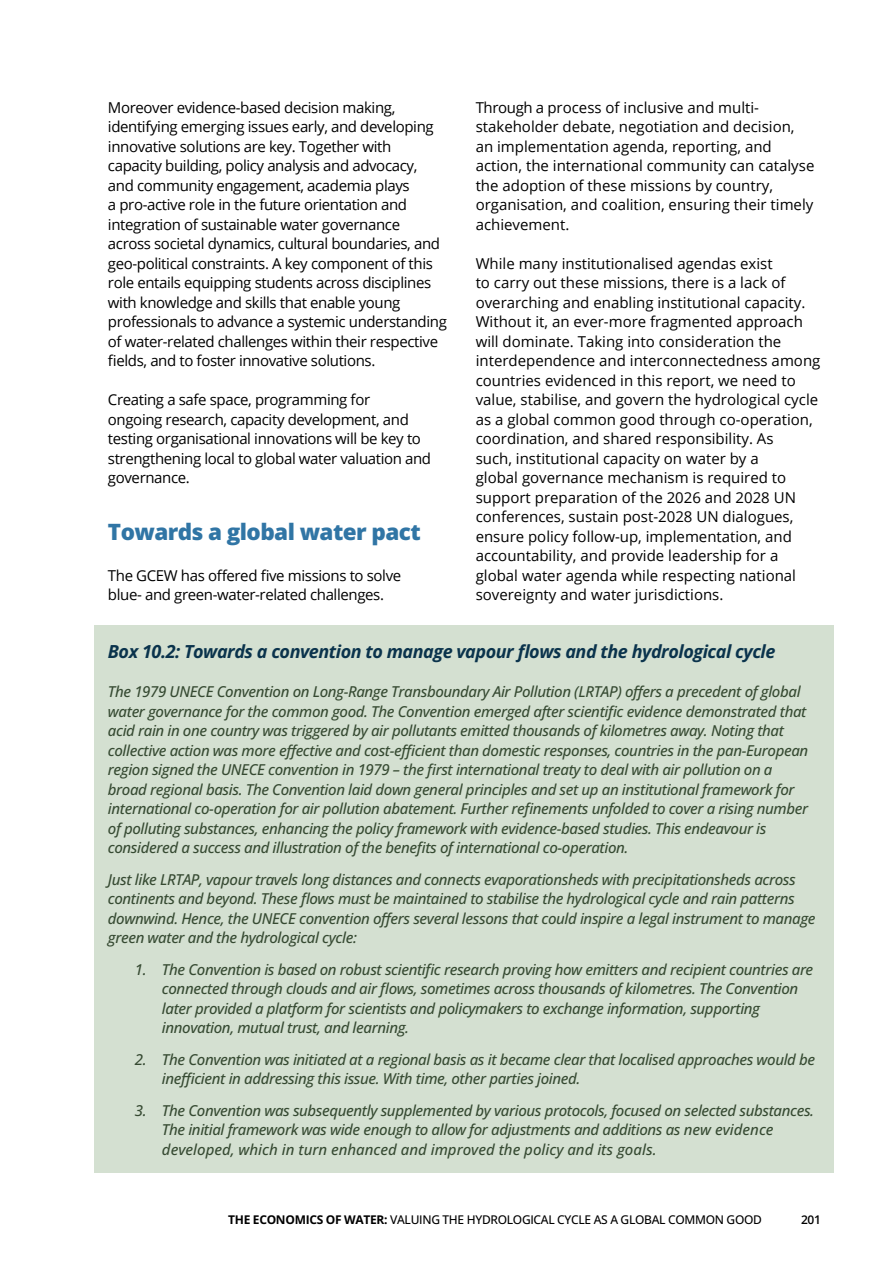
<style>
.page{position:relative;width:893px;height:1263px;background:#fff}
.page>*{position:absolute;margin:0;border:0;box-sizing:border-box;transform-origin:0 0}
.t1{font:800 22.5px "Open Sans";letter-spacing:-.025em;color:#3075a5}
.t2{font:italic 700 18px "Open Sans";letter-spacing:-.025em;color:#0a334c}
.t3{font:italic 500 15px/19.5px "Open Sans";letter-spacing:-.025em;color:#364a32}
.t4{font:15px/19.5px "Open Sans";color:#000}
.t5{font:15px/19.5px "Open Sans";letter-spacing:-.025em;color:#000}
.t6{font:500 12px "Open Sans";letter-spacing:-.025em;color:#000}
.t7{font:600 12px "Open Sans";color:#000}
.s1{font-weight:700}
</style>
<div class="page">
<div style="left:94px;top:626px;width:740px;height:71px;background:#d4e0d1"></div>
<div style="left:94px;top:668px;width:740px;height:203px;background:#d4e0d1"></div>
<div style="left:94px;top:855px;width:740px;height:106px;background:#d4e0d1"></div>
<div style="left:94px;top:945px;width:740px;height:106px;background:#d4e0d1"></div>
<div style="left:94px;top:1035px;width:740px;height:67px;background:#d4e0d1"></div>
<div style="left:94px;top:1086px;width:740px;height:87px;background:#d4e0d1"></div>
<p class="t5" style="left:108px;top:97px;width:340px">Moreover evidence-based decision making, identifying emerging issues early, and developing innovative solutions are key. Together with capacity building, policy analysis and advocacy, and community engagement, academia plays<br>a pro-active role in the future orientation and integration of sustainable water governance across societal dynamics, cultural boundaries, and geo-political constraints. A key component of this role entails equipping students across disciplines with knowledge and skills that enable young professionals to advance a systemic understanding of water-related challenges within their respective fields, and to foster innovative solutions.</p>
<p class="t5" style="left:108px;top:389px;width:325px">Creating a safe space, programming for<br>ongoing research, capacity development, and testing organisational innovations will be key to strengthening local to global water valuation and governance.</p>
<h1 class="t1" style="left:108px;top:516px;width:314px">Towards a global water pact</h1>
<p class="t5" style="left:108px;top:565px;width:295px">The GCEW has offered five missions to solve blue- and green-water-related challenges.</p>
<p class="t4" style="left:476px;top:97px;width:340px">Through a process of inclusive and multi&shy;stakeholder debate, negotiation and decision, an implementation agenda, reporting, and action, the international community can catalyse the adoption of these missions by country, organisation, and coalition, ensuring their timely achievement.</p>
<p class="t4" style="left:476px;top:253px;width:346px">While many institutionalised agendas exist<br>to carry out these missions, there is a lack of overarching and enabling institutional capacity.<br>Without it, an ever-more fragmented approach will dominate. Taking into consideration the interdependence and interconnectedness among countries evidenced in this report, we need to value, stabilise, and govern the hydrological cycle as a global common good through co-operation, coordination, and shared responsibility. As<br>such, institutional capacity on water by a<br>global governance mechanism is required to support preparation of the 2026 and 2028 UN conferences, sustain post-2028 UN dialogues, ensure policy follow-up, implementation, and accountability, and provide leadership for a global water agenda while respecting national sovereignty and water jurisdictions.</p>
<p class="t2" style="left:108px;top:639px;width:669px">Box 10.2: Towards a convention to manage vapour flows and the hydrological cycle</p>
<p class="t3" style="left:108px;top:682px;width:702px">The 1979 UNECE Convention on Long-Range Transboundary Air Pollution (LRTAP) offers a precedent of global water governance for the common good. The Convention emerged after scientific evidence demonstrated that acid rain in one country was triggered by air pollutants emitted thousands of kilometres away. Noting that collective action was more effective and cost-efficient than domestic responses, countries in the pan-European region signed the UNECE convention in 1979 – the first international treaty to deal with air pollution on a broad regional basis. The Convention laid down general principles and set up an institutional framework for international co-operation for air pollution abatement. Further refinements unfolded to cover a rising number of polluting substances, enhancing the policy framework with evidence-based studies. This endeavour is considered a success and illustration of the benefits of international co-operation.</p>
<p class="t3" style="left:108px;top:869px;width:709px">Just like LRTAP, vapour travels long distances and connects evaporationsheds with precipitationsheds across continents and beyond. These flows must be maintained to stabilise the hydrological cycle and rain patterns downwind. Hence, the UNECE convention offers several lessons that could inspire a legal instrument to manage green water and the hydrological cycle:</p>
<p class="t3" style="left:162px;top:959px;width:653px;text-indent:-27px">1. The Convention is based on robust scientific research proving how emitters and recipient countries are connected through clouds and air flows, sometimes across thousands of kilometres. The Convention later provided a platform for scientists and policymakers to exchange information, supporting innovation, mutual trust, and learning.</p>
<p class="t3" style="left:162px;top:1049px;width:655px;text-indent:-27px">2. The Convention was initiated at a regional basis as it became clear that localised approaches would be inefficient in addressing this issue. With time, other parties joined.</p>
<p class="t3" style="left:162px;top:1100px;width:654px;text-indent:-27px">3. The Convention was subsequently supplemented by various protocols, focused on selected substances.<br>The initial framework was wide enough to allow for adjustments and additions as new evidence developed, which in turn enhanced and improved the policy and its goals.</p>
<p class="t6" style="left:228px;top:1211px;width:535px"><span class="s1">THE ECONOMICS OF WATER:</span> VALUING THE HYDROLOGICAL CYCLE AS A GLOBAL COMMON GOOD</p>
<p class="t7" style="left:801px;top:1211px;width:21px">201</p>
</div>
